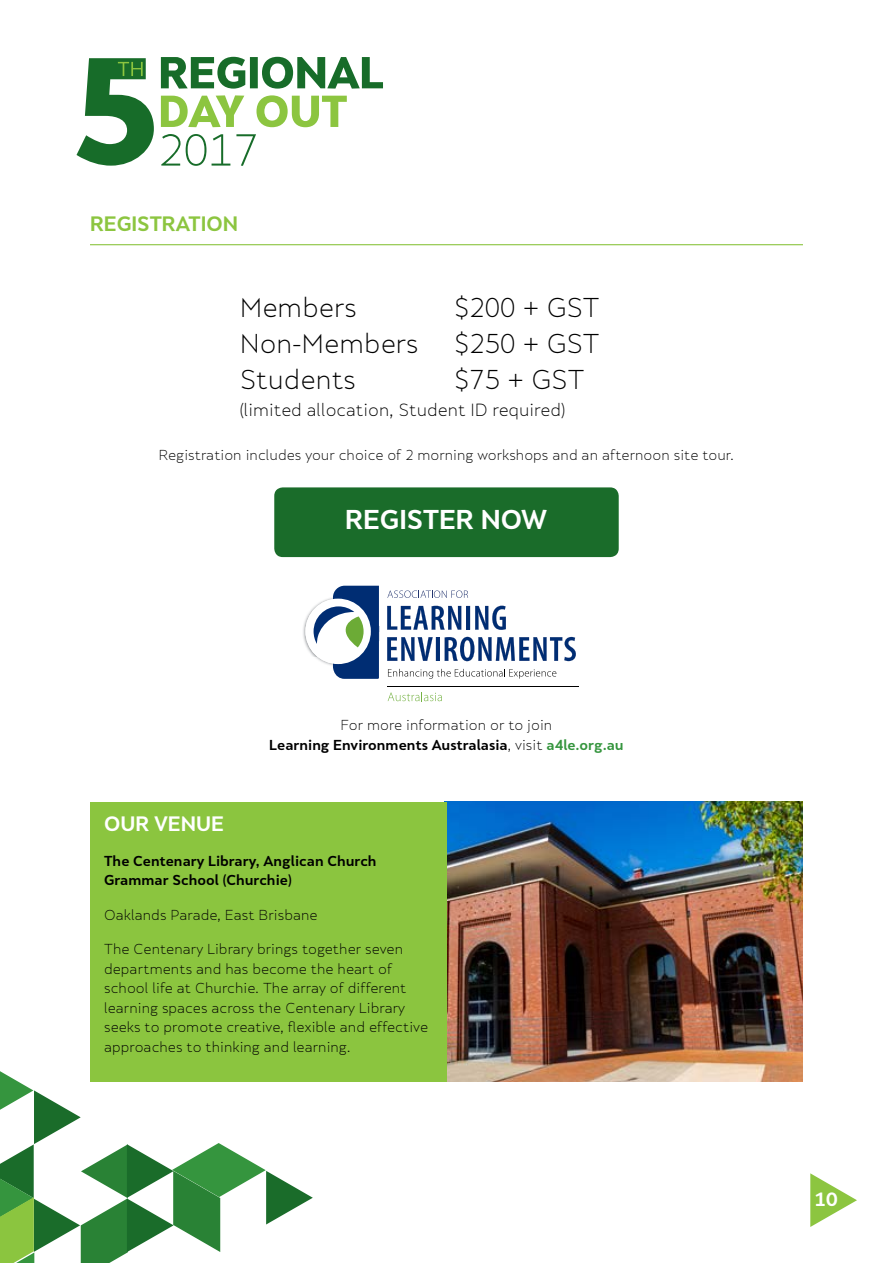
<style>
.page{position:relative;width:893px;height:1263px;background:#fff}
.page>*{position:absolute;margin:0;border:0;box-sizing:border-box;transform-origin:0 0}
.t1{font:300 25.5px "Skola Sans";color:#000}
.t2{font:700 25.5px "Skola Sans";color:#fff}
.t3{font:700 19.5px "Skola Sans";color:#8cc540}
.t4{font:700 19.5px "Skola Sans";color:#fff}
.t5{font:700 18px "Skola Sans";color:#fff}
.t6{font:300 16.5px "Skola Sans";color:#000}
.t7{font:300 13.5px/19.5px "Skola Sans";color:#000;text-align:center}
.t8{font:700 13.5px/19.5px "Skola Sans";color:#000}
.s1{font-weight:700}
.s2{font-weight:700;color:#35953e}
</style>
<div class="page">
<svg style="left:0;top:1071px;width:313px;height:192px"></svg>
<svg style="left:810px;top:1173px;width:47px;height:54px"></svg>
<svg style="left:76px;top:58px;width:78px;height:108px"></svg>
<svg style="left:161px;top:134px;width:95px;height:32px"></svg>
<svg style="left:161px;top:95px;width:186px;height:32px"></svg>
<svg style="left:161px;top:57px;width:222px;height:32px"></svg>
<img style="left:446px;top:801px;width:357px;height:280px">
<div style="left:90px;top:801px;width:356px;height:280px;background:#8bc53f"></div>
<hr style="left:90px;top:244px;width:713px;height:1px;background:#8cc540">
<div style="left:274px;top:487px;width:345px;height:70px;background:#1a6c2a;border-radius:9px"></div>
<svg style="left:387px;top:590px;width:81px;height:8px"></svg>
<img style="left:303px;top:607px;width:11px;height:50px">
<div style="left:305px;top:599px;width:66px;height:65px;background:#fff;border-radius:50%"></div>
<svg style="left:314px;top:586px;width:65px;height:93px"></svg>
<svg style="left:387px;top:606px;width:119px;height:24px"></svg>
<svg style="left:387px;top:637px;width:189px;height:24px"></svg>
<svg style="left:388px;top:669px;width:168px;height:10px"></svg>
<hr style="left:387px;top:686px;width:191px;height:1px;background:#000">
<svg style="left:388px;top:692px;width:54px;height:9px"></svg>
<h2 class="t3" style="left:90px;top:211px;width:150px">REGISTRATION</h2>
<h1 class="t1" style="left:240px;top:292px;width:119px">Members</h1>
<h1 class="t1" style="left:454px;top:292px;width:147px">$200 + GST</h1>
<h1 class="t1" style="left:240px;top:328px;width:180px">Non-Members</h1>
<h1 class="t1" style="left:454px;top:328px;width:147px">$250 + GST</h1>
<h1 class="t1" style="left:240px;top:364px;width:118px">Students</h1>
<h1 class="t1" style="left:454px;top:364px;width:132px">$75 + GST</h1>
<p class="t6" style="left:240px;top:400px;width:327px">(limited allocation, Student ID required)</p>
<p class="t7" style="left:159px;top:446px;width:577px">Registration includes your choice of 2 morning workshops and an afternoon site tour.</p>
<h1 class="t2" style="left:345px;top:504px;width:203px">REGISTER NOW</h1>
<p class="t7" style="left:269px;top:716px;width:356px">For more information or to join<br><span class="s1">Learning Environments Australasia</span>, visit <span class="s2">a4le.org.au</span></p>
<h2 class="t4" style="left:104px;top:812px;width:121px">OUR VENUE</h2>
<p class="t8" style="left:104px;top:851px;width:274px">The Centenary Library, Anglican Church<br>Grammar School (Churchie)</p>
<p class="t7" style="left:104px;top:905px;width:215px">Oaklands Parade, East Brisbane</p>
<p class="t7" style="left:104px;top:939px;width:325px;text-align:left">The Centenary Library brings together seven departments and has become the heart of school life at Churchie. The array of different learning spaces across the Centenary Library seeks to promote creative, flexible and effective approaches to thinking and learning.</p>
<h3 class="t5" style="left:814px;top:1188px;width:25px">10</h3>
</div>
